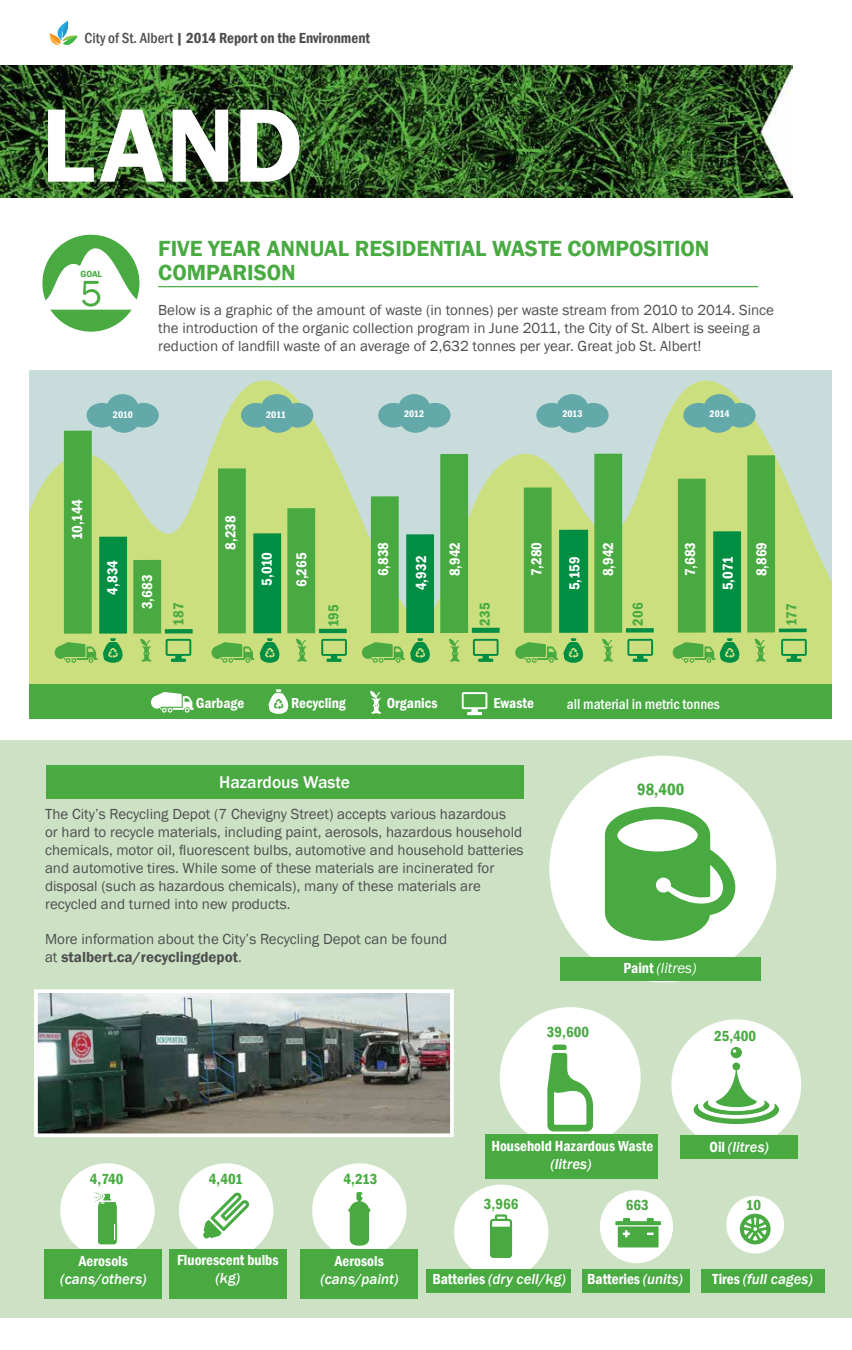
<style>
.page{position:relative;width:852px;height:1350px;background:#fff}
.page>*{position:absolute;margin:0;border:0;box-sizing:border-box;transform-origin:0 0}
.t1{font:600 108.12px "Franklin Gothic";color:#fff}
.t2{font:37.38px "Franklin Gothic";color:#49aa42}
.t3{font:600 22.5px/23.8px "Franklin Gothic";color:#49aa42}
.t4{font:500 17.5px "Franklin Gothic";color:#fff}
.t5{font:600 condensed 16.75px "Franklin Gothic";color:#49aa42}
.t6{font:15px/18px "Franklin Gothic";color:#4d4d4f}
.t7{font:600 condensed 15px "Franklin Gothic";color:#fff}
.t8{font:italic 500 15px "Franklin Gothic";color:#fff}
.t9{font:600 condensed 15px "Franklin Gothic";color:#49aa42}
.t10{font:600 condensed 15px "Franklin Gothic";color:#4d4d4f}
.t11{font:500 condensed 15px "Franklin Gothic";color:#fff}
.t12{font:italic 15px "Franklin Gothic";color:#fff}
.t13{font:600 condensed 10px "Franklin Gothic";letter-spacing:-.015em;color:#fff}
.t14{font:600 9.12px "Franklin Gothic";color:#49aa42}
.s1{font-weight:500}
.s2{font-weight:600}
.s3{font-weight:600;font-style:normal;font-stretch:condensed}
.s4{font-weight:500;font-style:italic;font-stretch:normal}
</style>
<div class="page">
<div style="left:0;top:740px;width:851px;height:577px;background:#cde2c5"></div>
<img style="left:39px;top:994px;width:409px;height:138px">
<div style="left:34px;top:989px;width:419px;height:148px;border:4px solid #fff"></div>
<div style="left:549px;top:756px;width:226px;height:226px;background:#fff;border-radius:50%"></div>
<div style="left:499px;top:1007px;width:141px;height:141px;background:#fff;border-radius:50%"></div>
<div style="left:671px;top:1019px;width:129px;height:130px;background:#fff;border-radius:50%"></div>
<div style="left:484px;top:1135px;width:173px;height:44px;background:#49aa42"></div>
<div style="left:680px;top:1136px;width:117px;height:23px;background:#49aa42"></div>
<div style="left:179px;top:1163px;width:94px;height:95px;background:#fff;border-radius:50%"></div>
<div style="left:312px;top:1163px;width:94px;height:95px;background:#fff;border-radius:50%"></div>
<div style="left:454px;top:1185px;width:94px;height:94px;background:#fff;border-radius:50%"></div>
<div style="left:599px;top:1190px;width:73px;height:73px;background:#fff;border-radius:50%"></div>
<div style="left:726px;top:1196px;width:57px;height:58px;background:#fff;border-radius:50%"></div>
<div style="left:60px;top:1163px;width:94px;height:95px;background:#fff;border-radius:50%"></div>
<hr style="left:158px;top:286px;width:599px;height:1px;background:#49aa42">
<div style="left:29px;top:370px;width:802px;height:344px;background:#c9dcdc"></div>
<svg style="left:29px;top:380px;width:375px;height:305px;fill:#c9dc7e"></svg>
<svg style="left:404px;top:380px;width:427px;height:305px"></svg>
<div style="left:29px;top:685px;width:802px;height:33px;background:#49aa42"></div>
<svg style="left:64px;top:431px;width:641px;height:203px"></svg>
<svg style="left:99px;top:530px;width:34px;height:104px;fill:#008e43"></svg>
<svg style="left:133px;top:454px;width:641px;height:180px"></svg>
<svg style="left:140px;top:638px;width:12px;height:24px"></svg>
<svg style="left:55px;top:642px;width:42px;height:21px"></svg>
<svg style="left:241px;top:394px;width:72px;height:39px"></svg>
<svg style="left:378px;top:394px;width:72px;height:39px"></svg>
<svg style="left:536px;top:394px;width:72px;height:39px"></svg>
<svg style="left:683px;top:394px;width:72px;height:39px"></svg>
<svg style="left:103px;top:638px;width:20px;height:25px"></svg>
<svg style="left:370px;top:691px;width:11px;height:23px"></svg>
<svg style="left:461px;top:692px;width:26px;height:23px"></svg>
<svg style="left:151px;top:692px;width:42px;height:21px"></svg>
<svg style="left:268px;top:689px;width:20px;height:25px"></svg>
<svg style="left:165px;top:628px;width:641px;height:35px"></svg>
<svg style="left:604px;top:807px;width:132px;height:134px"></svg>
<svg style="left:693px;top:1047px;width:85px;height:77px"></svg>
<svg style="left:94px;top:1192px;width:23px;height:52px"></svg>
<svg style="left:348px;top:1192px;width:22px;height:54px"></svg>
<svg style="left:203px;top:1192px;width:46px;height:47px"></svg>
<svg style="left:547px;top:1045px;width:45px;height:86px"></svg>
<div style="left:559px;top:958px;width:201px;height:23px;background:#49aa42"></div>
<div style="left:45px;top:1249px;width:117px;height:50px;background:#49aa42"></div>
<div style="left:170px;top:1249px;width:117px;height:50px;background:#49aa42"></div>
<div style="left:300px;top:1249px;width:118px;height:50px;background:#49aa42"></div>
<div style="left:426px;top:1269px;width:144px;height:23px;background:#49aa42"></div>
<div style="left:581px;top:1269px;width:108px;height:23px;background:#49aa42"></div>
<div style="left:700px;top:1269px;width:123px;height:23px;background:#49aa42"></div>
<div style="left:46px;top:765px;width:477px;height:33px;background:#49aa42"></div>
<svg style="left:739px;top:1214px;width:31px;height:30px"></svg>
<svg style="left:615px;top:1218px;width:45px;height:30px"></svg>
<img style="left:0;top:66px;width:792px;height:131px">
<svg style="left:490px;top:1214px;width:22px;height:44px"></svg>
<svg style="left:49px;top:21px;width:29px;height:24px"></svg>
<div style="left:42px;top:235px;width:97px;height:97px;background:#49aa42;border-radius:50%"></div>
<svg style="left:42px;top:248px;width:98px;height:62px"></svg>
<p class="t10" style="left:85px;top:28px;width:287px"><span class="s1">City of St. Albert</span> | 2014 Report on the Environment</p>
<h1 class="t1" style="left:41px;top:79px;width:264px">LAND</h1>
<p class="t14" style="left:80px;top:268px;width:23px">GOAL</p>
<h2 class="t2" style="left:80px;top:270px;width:23px">5</h2>
<p class="t13" style="left:113px;top:408px;width:22px">2010</p>
<h3 class="t3" style="left:158px;top:237px;width:552px">FIVE YEAR ANNUAL RESIDENTIAL WASTE COMPOSITION<br>COMPARISON</h3>
<p class="t6" style="left:158px;top:302px;width:617px">Below is a graphic of the amount of waste (in tonnes) per waste stream from 2010 to 2014. Since the introduction of the organic collection program in June 2011, the City of St. Albert is seeing a reduction of landfill waste of an average of 2,632 tonnes per year. Great job St. Albert!</p>
<p class="t13" style="left:266px;top:408px;width:21px">2011</p>
<p class="t13" style="left:404px;top:407px;width:22px">2012</p>
<p class="t13" style="left:562px;top:407px;width:22px">2013</p>
<p class="t13" style="left:709px;top:407px;width:21px">2014</p>
<p class="t7" style="left:67px;top:540px;width:43px;rotate:-90deg">10,144</p>
<p class="t7" style="left:102px;top:595px;width:36px;rotate:-90deg">4,834</p>
<p class="t7" style="left:137px;top:609px;width:36px;rotate:-90deg">3,683</p>
<p class="t9" style="left:168px;top:626px;width:24px;rotate:-90deg">187</p>
<p class="t7" style="left:220px;top:550px;width:36px;rotate:-90deg">8,238</p>
<p class="t7" style="left:256px;top:586px;width:35px;rotate:-90deg">5,010</p>
<p class="t7" style="left:291px;top:587px;width:36px;rotate:-90deg">6,265</p>
<p class="t7" style="left:373px;top:576px;width:36px;rotate:-90deg">6,838</p>
<p class="t7" style="left:411px;top:590px;width:36px;rotate:-90deg">4,932</p>
<p class="t7" style="left:444px;top:576px;width:36px;rotate:-90deg">8,942</p>
<p class="t9" style="left:323px;top:627px;width:24px;rotate:-90deg">195</p>
<p class="t9" style="left:474px;top:626px;width:24px;rotate:-90deg">235</p>
<p class="t7" style="left:526px;top:576px;width:36px;rotate:-90deg">7,280</p>
<p class="t7" style="left:564px;top:590px;width:36px;rotate:-90deg">5,159</p>
<p class="t7" style="left:597px;top:576px;width:36px;rotate:-90deg">8,942</p>
<p class="t9" style="left:627px;top:626px;width:24px;rotate:-90deg">206</p>
<p class="t7" style="left:679px;top:576px;width:36px;rotate:-90deg">7,683</p>
<p class="t7" style="left:717px;top:590px;width:35px;rotate:-90deg">5,071</p>
<p class="t7" style="left:751px;top:576px;width:36px;rotate:-90deg">8,869</p>
<p class="t9" style="left:781px;top:626px;width:23px;rotate:-90deg">177</p>
<p class="t7" style="left:196px;top:693px;width:50px">Garbage</p>
<p class="t7" style="left:291px;top:693px;width:56px">Recycling</p>
<p class="t7" style="left:386px;top:693px;width:52px">Organics</p>
<p class="t7" style="left:493px;top:693px;width:42px">Ewaste</p>
<p class="t11" style="left:566px;top:694px;width:154px">all material in metric tonnes</p>
<p class="t4" style="left:219px;top:771px;width:132px">Hazardous Waste</p>
<p class="t6" style="left:45px;top:806px;width:480px">The City’s Recycling Depot (7 Chevigny Street) accepts various hazardous<br>or hard to recycle materials, including paint, aerosols, hazardous household chemicals, motor oil, fluorescent bulbs, automotive and household batteries and automotive tires. While some of these materials are incinerated for disposal (such as hazardous chemicals), many of these materials are recycled and turned into new products.</p>
<p class="t6" style="left:45px;top:930px;width:403px">More information about the City’s Recycling Depot can be found at <span class="s2">stalbert.ca/recyclingdepot</span>.</p>
<p class="t5" style="left:636px;top:778px;width:49px">98,400</p>
<p class="t12" style="left:623px;top:959px;width:74px"><span class="s3">Paint</span> (litres)</p>
<p class="t9" style="left:546px;top:1022px;width:44px">39,600</p>
<p class="t9" style="left:713px;top:1026px;width:44px">25,400</p>
<p class="t9" style="left:90px;top:1169px;width:35px">4,740</p>
<p class="t9" style="left:209px;top:1169px;width:36px">4,401</p>
<p class="t9" style="left:343px;top:1169px;width:35px">4,213</p>
<p class="t7" style="left:491px;top:1136px;width:163px">Household Hazardous Waste</p>
<p class="t8" style="left:550px;top:1154px;width:42px">(litres)</p>
<p class="t8" style="left:709px;top:1137px;width:61px"><span class="s3">Oil</span> (litres)</p>
<p class="t9" style="left:483px;top:1194px;width:36px">3,966</p>
<p class="t9" style="left:625px;top:1195px;width:24px">663</p>
<p class="t9" style="left:745px;top:1195px;width:17px">10</p>
<p class="t7" style="left:79px;top:1250px;width:50px">Aerosols</p>
<p class="t8" style="left:60px;top:1269px;width:88px">(cans/others)</p>
<p class="t7" style="left:177px;top:1250px;width:103px">Fluorescent bulbs</p>
<p class="t8" style="left:215px;top:1269px;width:26px">(kg)</p>
<p class="t8" style="left:432px;top:1270px;width:135px"><span class="s3">Batteries</span> (dry cell/kg)</p>
<p class="t7" style="left:586px;top:1269px;width:97px">Batteries <span class="s4">(units)</span></p>
<p class="t8" style="left:712px;top:1270px;width:102px"><span class="s3">Tires</span> (full cages)</p>
<p class="t7" style="left:335px;top:1250px;width:50px">Aerosols</p>
<p class="t8" style="left:320px;top:1269px;width:80px">(cans/paint)</p>
</div>
